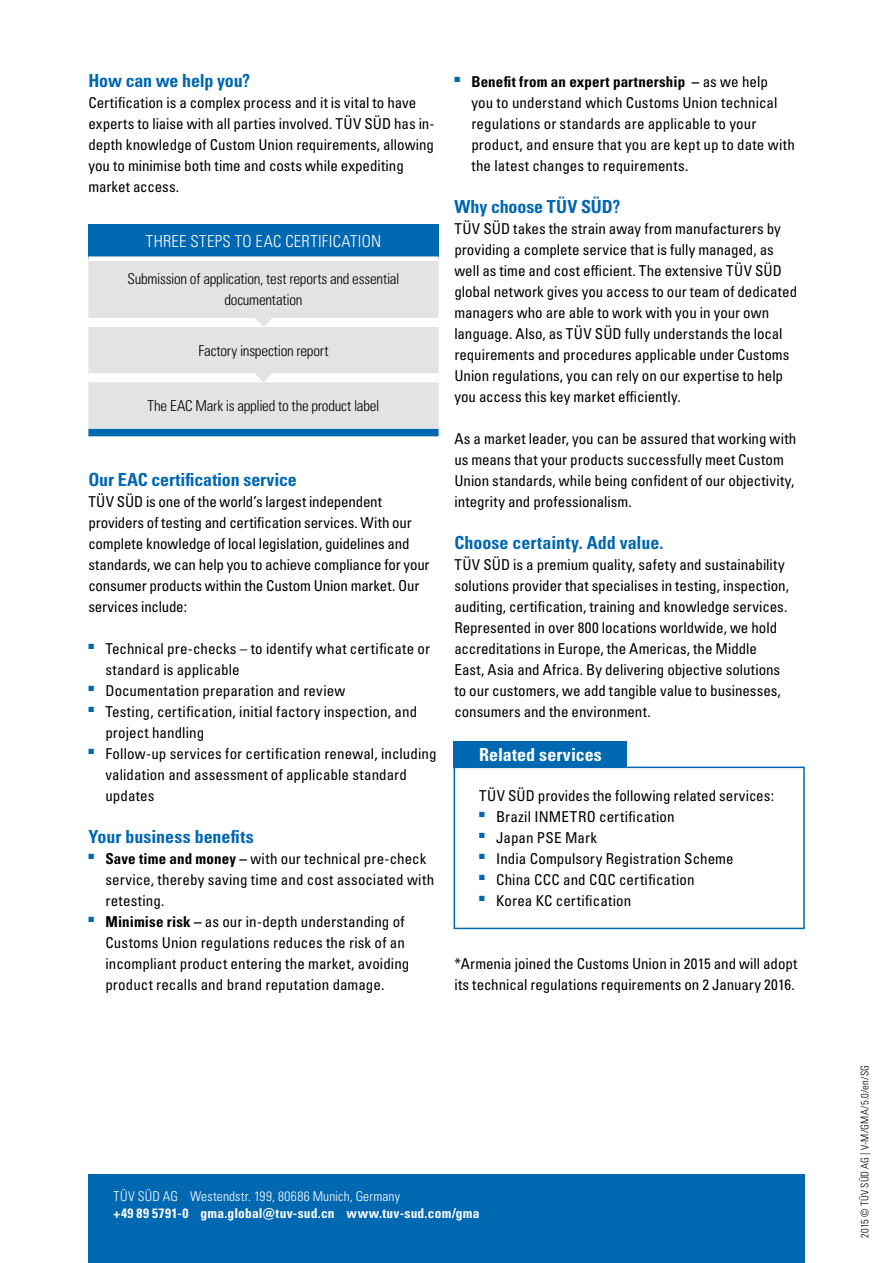
<style>
.page{position:relative;width:893px;height:1263px;background:#fff}
.page>*{position:absolute;margin:0;border:0;box-sizing:border-box;transform-origin:0 0}
.t1{font:18px "Univers LTCYR 67 Bold Cond";letter-spacing:-.005em;color:#0067b1}
.t2{font:18px "Univers LTCYR 67 Bold Cond";letter-spacing:.005em;color:#fff}
.t3{font:16.5px "Univers LTCYR 47 Light Cond";letter-spacing:.025em;color:#fff}
.t4{font:condensed 15px/21px "Univers LTCYR 57";color:#000}
.t5{font:15px/21px "Univers LTCYR 47 Light Cond";letter-spacing:-.015em;color:#000;text-align:center}
.t6{font:15px "Univers LTCYR 67 Bold Cond";letter-spacing:.01em;color:#000}
.t7{font:13.5px "Univers LTCYR 67 Bold Cond";letter-spacing:.015em;color:#fff}
.t8{font:13.5px "Univers LTCYR 47 Light Cond";letter-spacing:.01em;color:#fff}
.t9{font:10.5px "Univers LTCYR 47 Light Cond";letter-spacing:.015em;color:#000}
.s1{font-family:"Univers LTCYR 67 Bold Cond";font-stretch:normal}
.s2{font-family:"Univers LTCYR 57";font-stretch:condensed}
</style>
<div class="page">
<div style="left:88px;top:1174px;width:717px;height:89px;background:#0067b1"></div>
<div style="left:454px;top:767px;width:351px;height:162px;border:2px solid #0067b1"></div>
<div style="left:454px;top:741px;width:173px;height:26px;background:#0067b1"></div>
<div style="left:88px;top:224px;width:351px;height:35px;background:#0067b1"></div>
<div style="left:88px;top:261px;width:351px;height:168px;background:#e2e3e4"></div>
<div style="left:88px;top:318px;width:351px;height:9px;background:#fff"></div>
<div style="left:88px;top:373px;width:351px;height:9px;background:#fff"></div>
<div style="left:88px;top:429px;width:351px;height:9px;background:#a6c9e3"></div>
<div style="left:88px;top:256px;width:351px;height:5px;background:#fff"></div>
<div style="left:88px;top:429px;width:351px;height:7px;background:#0067b1"></div>
<svg style="left:254px;top:308px;width:19px;height:19px"></svg>
<svg style="left:254px;top:363px;width:19px;height:19px"></svg>
<p class="t1" style="left:88px;top:69px;width:163px">How can we help you?</p>
<p class="t4" style="left:88px;top:91px;width:348px">Certification is a complex process and it is vital to have experts to liaise with all parties involved. TÜV SÜD has in&shy;depth knowledge of Custom Union requirements, allowing you to minimise both time and costs while expediting market access.</p>
<p class="t3" style="left:146px;top:230px;width:237px">THREE STEPS TO EAC CERTIFICATION</p>
<p class="t5" style="left:127px;top:267px;width:273px">Submission of application, test reports and essential documentation</p>
<p class="t5" style="left:198px;top:339px;width:132px">Factory inspection report</p>
<p class="t5" style="left:148px;top:395px;width:233px">The EAC Mark is applied to the product label</p>
<p class="t1" style="left:88px;top:468px;width:210px">Our EAC certification service</p>
<p class="t4" style="left:88px;top:490px;width:343px">TÜV SÜD is one of the world’s largest independent providers of testing and certification services. With our complete knowledge of local legislation, guidelines and standards, we can help you to achieve compliance for your consumer products within the Custom Union market. Our services include:</p>
<p class="t4" style="left:105px;top:637px;width:326px;text-indent:-17px"><sup>■</sup> Technical pre-checks – to identify what certificate or standard is applicable</p>
<p class="t4" style="left:88px;top:679px;width:258px"><sup>■</sup> Documentation preparation and review</p>
<p class="t4" style="left:105px;top:700px;width:313px;text-indent:-17px"><sup>■</sup> Testing, certification, initial factory inspection, and project handling</p>
<p class="t4" style="left:105px;top:742px;width:333px;text-indent:-17px"><sup>■</sup> Follow-up services for certification renewal, including validation and assessment of applicable standard updates</p>
<p class="t1" style="left:88px;top:825px;width:167px">Your business benefits</p>
<p class="t4" style="left:105px;top:847px;width:330px;text-indent:-17px"><sup>■</sup> <span class="s1">Save time and money –</span> with our technical pre-check service, thereby saving time and cost associated with retesting.</p>
<p class="t4" style="left:105px;top:910px;width:306px;text-indent:-17px"><sup>■</sup> <span class="s1">Minimise risk –</span> as our in-depth understanding of Customs Union regulations reduces the risk of an incompliant product entering the market, avoiding product recalls and brand reputation damage.</p>
<p class="t6" style="left:454px;top:72px;width:315px"><sup>■</sup> Benefit from an expert partnership – <span class="s2">as we help</span></p>
<p class="t4" style="left:471px;top:91px;width:325px">you to understand which Customs Union technical regulations or standards are applicable to your product, and ensure that you are kept up to date with the latest changes to requirements.</p>
<p class="t1" style="left:454px;top:195px;width:168px">Why choose TÜV SÜD?</p>
<p class="t4" style="left:454px;top:217px;width:344px">TÜV SÜD takes the strain away from manufacturers by providing a complete service that is fully managed, as well as time and cost efficient. The extensive TÜV SÜD global network gives you access to our team of dedicated managers who are able to work with you in your own language. Also, as TÜV SÜD fully understands the local requirements and procedures applicable under Customs Union regulations, you can rely on our expertise to help you access this key market efficiently.</p>
<p class="t4" style="left:454px;top:427px;width:343px">As a market leader, you can be assured that working with us means that your products successfully meet Custom Union standards, while being confident of our objectivity, integrity and professionalism.</p>
<p class="t1" style="left:454px;top:531px;width:211px">Choose certainty. Add value.</p>
<p class="t4" style="left:454px;top:553px;width:336px">TÜV SÜD is a premium quality, safety and sustainability solutions provider that specialises in testing, inspection, auditing, certification, training and knowledge services.<br>Represented in over 800 locations worldwide, we hold accreditations in Europe, the Americas, the Middle East, Asia and Africa. By delivering objective solutions to our customers, we add tangible value to businesses, consumers and the environment.</p>
<p class="t2" style="left:479px;top:743px;width:124px">Related services</p>
<p class="t4" style="left:479px;top:784px;width:296px">TÜV SÜD provides the following related services:</p>
<p class="t4" style="left:479px;top:805px;width:197px"><sup>■</sup> Brazil INMETRO certification</p>
<p class="t4" style="left:479px;top:826px;width:119px"><sup>■</sup> Japan PSE Mark</p>
<p class="t4" style="left:479px;top:847px;width:256px"><sup>■</sup> India Compulsory Registration Scheme</p>
<p class="t4" style="left:479px;top:868px;width:217px"><sup>■</sup> China CCC and CQC certification</p>
<p class="t4" style="left:479px;top:889px;width:154px"><sup>■</sup> Korea KC certification</p>
<p class="t4" style="left:454px;top:952px;width:344px">*Armenia joined the Customs Union in 2015 and will adopt its technical regulations requirements on 2 January 2016.</p>
<p class="t8" style="left:114px;top:1187px;width:288px">TÜV SÜD AG Westendstr. 199, 80686 Munich, Germany</p>
<p class="t7" style="left:114px;top:1204px;width:367px">+49 89 5791-0 gma.global@tuv-sud.cn www.tuv-sud.com/gma</p>
<p class="t9" style="left:858px;top:1238px;width:174px;rotate:-90deg">2015 © TÜV SÜD AG | V-M/GMA/5.0/en/SG</p>
</div>
